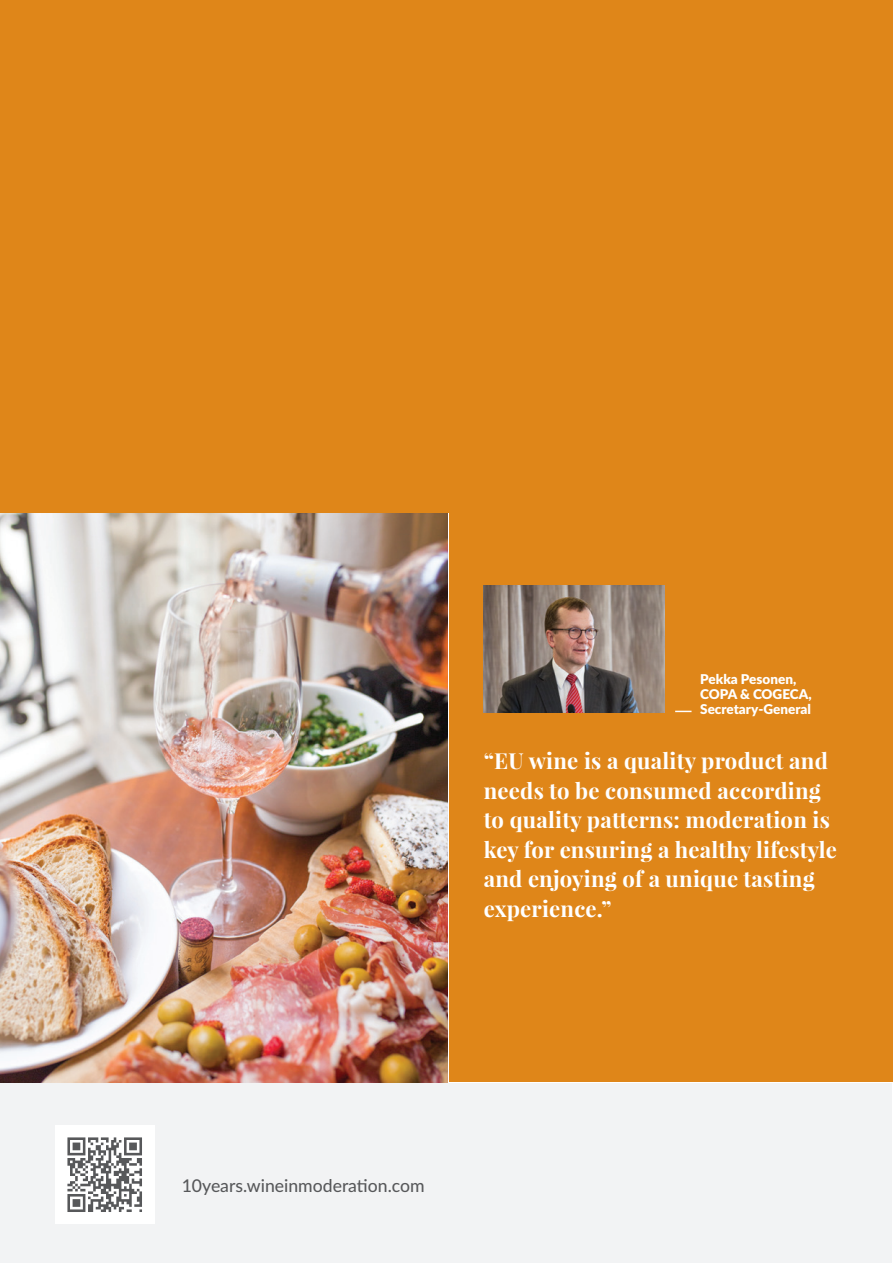
<style>
.page{position:relative;width:893px;height:1263px;background:#fff}
.page>*{position:absolute;margin:0;border:0;box-sizing:border-box;transform-origin:0 0}
.t1{font:700 22.05px/29.5px "Playfair Display";letter-spacing:.01em;color:#fff}
.t2{font:500 17.55px "Lato";color:#57585a}
.t3{font:900 13.5px/15px "Lato";color:#fff}
</style>
<div class="page">
<div style="left:0;top:1083px;width:892px;height:180px;background:#f2f3f4"></div>
<div style="left:55px;top:1125px;width:99px;height:99px;background:#fff"></div>
<svg style="left:67px;top:1137px;width:75px;height:75px"></svg>
<div style="left:0;top:0;width:893px;height:512px;background:#df8619"></div>
<div style="left:449px;top:514px;width:444px;height:568px;background:#df8619"></div>
<img style="left:0;top:514px;width:447px;height:568px">
<img style="left:484px;top:586px;width:181px;height:126px">
<svg style="left:675px;top:711px;width:16px;height:1px"></svg>
<p class="t3" style="left:700px;top:671px;width:113px">Pekka Pesonen,<br>COPA &amp; COGECA,<br>Secretary-General</p>
<p class="t1" style="left:484px;top:746px;width:355px">“EU wine is a quality product and needs to be consumed according to quality patterns: moderation is key for ensuring a healthy lifestyle and enjoying of a unique tasting experience.”</p>
<p class="t2" style="left:182px;top:1173px;width:244px">10years.wineinmoderation.com</p>
</div>
